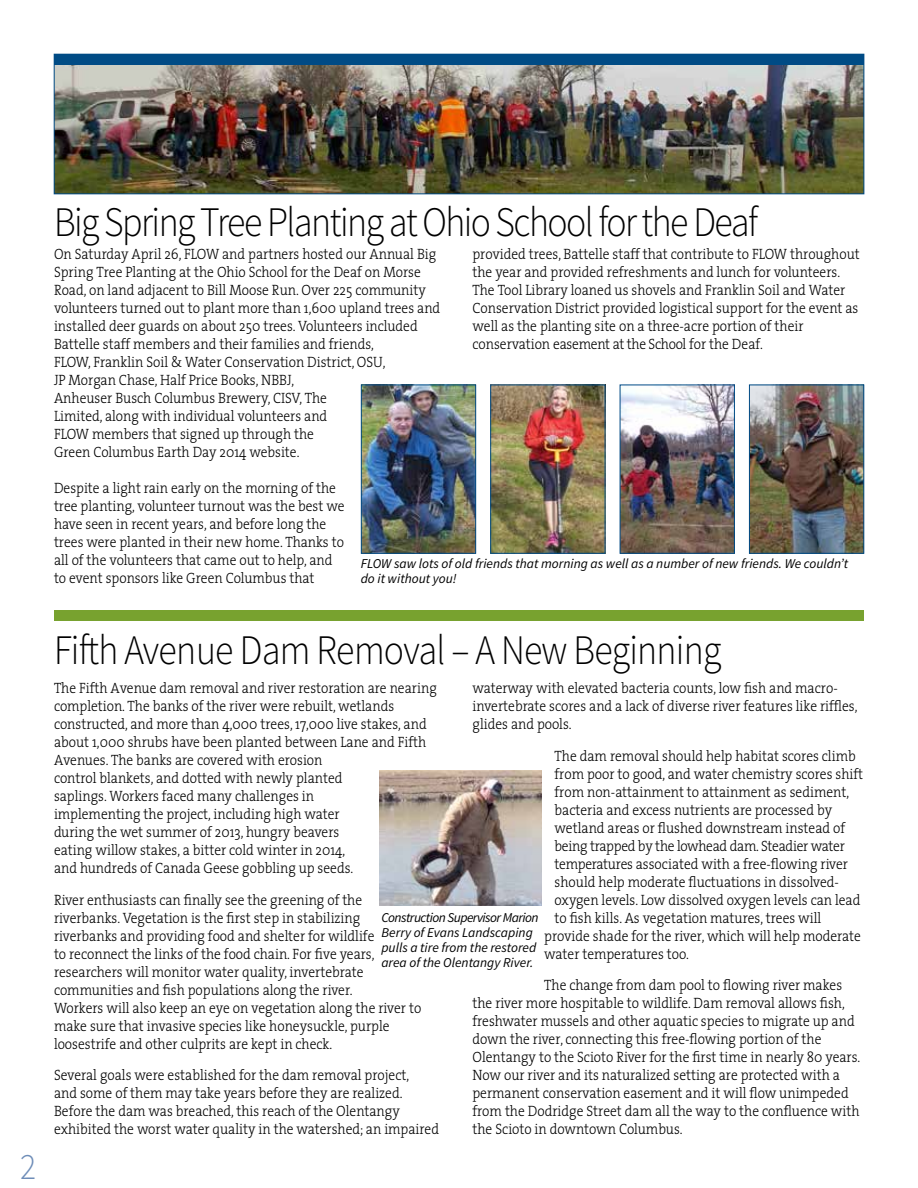
<style>
.page{position:relative;width:918px;height:1188px;background:#fff}
.page>*{position:absolute;margin:0;border:0;box-sizing:border-box;transform-origin:0 0}
.t1{font:300 42px "Source Sans Pro";letter-spacing:-.04em;color:#000;scale:.9 1}
.t2{font:300 42px "Source Sans Pro";letter-spacing:-.02em;color:#000;scale:.9 1}
.t3{font:300 37.2px "Source Sans Pro";color:#6e8db8;scale:.9 1}
.t4{font:300 15px/18px "The Serif";color:#000;scale:.9 1}
.t5{font:300 15px "The Serif";letter-spacing:-.02em;color:#000;scale:.9 1}
.t6{font:italic 13.5px/15px "Source Sans Pro";color:#000}
</style>
<div class="page">
<img style="left:56px;top:65px;width:806px;height:127px">
<div style="left:54px;top:610px;width:810px;height:11px;background:#78a22f"></div>
<img style="left:379px;top:770px;width:162px;height:135px">
<img style="left:363px;top:387px;width:111px;height:165px">
<div style="left:361px;top:385px;width:115px;height:169px;border:1px solid #004b85"></div>
<img style="left:492px;top:387px;width:111px;height:165px">
<div style="left:490px;top:385px;width:115px;height:169px;border:1px solid #004b85"></div>
<div style="left:54px;top:54px;width:810px;height:11px;background:#004b85"></div>
<img style="left:622px;top:387px;width:111px;height:165px">
<div style="left:620px;top:385px;width:115px;height:169px;border:1px solid #004b85"></div>
<img style="left:751px;top:387px;width:111px;height:165px">
<div style="left:749px;top:385px;width:115px;height:169px;border:1px solid #004b85"></div>
<h2 class="t3" style="left:20px;top:1144px;width:19px">2</h2>
<h1 class="t1" style="left:54px;top:196px;width:784px">Big Spring Tree Planting at Ohio School for the Deaf</h1>
<p class="t4" style="left:54px;top:244px;width:431px">On Saturday April 26, FLOW and partners hosted our Annual Big Spring Tree Planting at the Ohio School for the Deaf on Morse Road, on land adjacent to Bill Moose Run. Over 225 community volunteers turned out to plant more than 1,600 upland trees and installed deer guards on about 250 trees. Volunteers included Battelle staff members and their families and friends,<br>FLOW, Franklin Soil &amp; Water Conservation District, OSU,<br>JP Morgan Chase, Half Price Books, NBBJ,<br>Anheuser Busch Columbus Brewery, CISV, The<br>Limited, along with individual volunteers and<br>FLOW members that signed up through the<br>Green Columbus Earth Day 2014 website.</p>
<p class="t4" style="left:54px;top:478px;width:324px">Despite a light rain early on the morning of the tree planting, volunteer turnout was the best we have seen in recent years, and before long the trees were planted in their new home. Thanks to all of the volunteers that came out to help, and to event sponsors like Green Columbus that</p>
<p class="t4" style="left:472px;top:244px;width:432px">provided trees, Battelle staff that contribute to FLOW throughout the year and provided refreshments and lunch for volunteers.<br>The Tool Library loaned us shovels and Franklin Soil and Water Conservation District provided logistical support for the event as well as the planting site on a three-acre portion of their conservation easement at the School for the Deaf.</p>
<p class="t6" style="left:361px;top:556px;width:489px">FLOW saw lots of old friends that morning as well as a number of new friends. We couldn’t do it without you!</p>
<h1 class="t2" style="left:54px;top:624px;width:743px">Fifth Avenue Dam Removal – A New Beginning</h1>
<p class="t4" style="left:54px;top:679px;width:427px">The Fifth Avenue dam removal and river restoration are nearing completion. The banks of the river were rebuilt, wetlands constructed, and more than 4,000 trees, 17,000 live stakes, and about 1,000 shrubs have been planted between Lane and Fifth Avenues. The banks are covered with erosion<br>control blankets, and dotted with newly planted<br>saplings. Workers faced many challenges in<br>implementing the project, including high water<br>during the wet summer of 2013, hungry beavers<br>eating willow stakes, a bitter cold winter in 2014,<br>and hundreds of Canada Geese gobbling up seeds.</p>
<p class="t4" style="left:54px;top:890px;width:410px">River enthusiasts can finally see the greening of the riverbanks. Vegetation is the first step in stabilizing riverbanks and providing food and shelter for wildlife<br>to reconnect the links of the food chain. For five years, researchers will monitor water quality, invertebrate communities and fish populations along the river.<br>Workers will also keep an eye on vegetation along the river to make sure that invasive species like honeysuckle, purple loosestrife and other culprits are kept in check.</p>
<p class="t4" style="left:54px;top:1066px;width:429px">Several goals were established for the dam removal project,<br>and some of them may take years before they are realized.<br>Before the dam was breached, this reach of the Olentangy exhibited the worst water quality in the watershed; an impaired</p>
<p class="t4" style="left:472px;top:679px;width:429px">waterway with elevated bacteria counts, low fish and macro&shy;invertebrate scores and a lack of diverse river features like riffles, glides and pools.</p>
<p class="t4" style="left:555px;top:746px;width:336px">The dam removal should help habitat scores climb</p>
<p class="t4" style="left:555px;top:764px;width:344px">from poor to good, and water chemistry scores shift</p>
<p class="t4" style="left:555px;top:782px;width:329px">from non-attainment to attainment as sediment,</p>
<p class="t4" style="left:555px;top:800px;width:310px">bacteria and excess nutrients are processed by</p>
<p class="t4" style="left:555px;top:818px;width:324px">wetland areas or flushed downstream instead of</p>
<p class="t5" style="left:555px;top:833px;width:324px">being trapped by the lowhead dam. Steadier water</p>
<p class="t4" style="left:555px;top:854px;width:328px">temperatures associated with a free-flowing river</p>
<p class="t4" style="left:555px;top:872px;width:318px">should help moderate fluctuations in dissolved-</p>
<p class="t4" style="left:555px;top:890px;width:341px">oxygen levels. Low dissolved oxygen levels can lead</p>
<p class="t4" style="left:555px;top:908px;width:298px">to fish kills. As vegetation matures, trees will</p>
<p class="t4" style="left:544px;top:926px;width:353px">provide shade for the river, which will help moderate</p>
<p class="t4" style="left:544px;top:944px;width:162px">water temperatures too.</p>
<p class="t4" style="left:473px;top:976px;width:433px;text-indent:72px">The change from dam pool to flowing river makes the river more hospitable to wildlife. Dam removal allows fish, freshwater mussels and other aquatic species to migrate up and down the river, connecting this free-flowing portion of the Olentangy to the Scioto River for the first time in nearly 80 years.<br>Now our river and its naturalized setting are protected with a permanent conservation easement and it will flow unimpeded from the Dodridge Street dam all the way to the confluence with the Scioto in downtown Columbus.</p>
<p class="t6" style="left:381px;top:910px;width:159px">Construction Supervisor Marion<br>Berry of Evans Landscaping pulls a tire from the restored area of the Olentangy River.</p>
</div>
